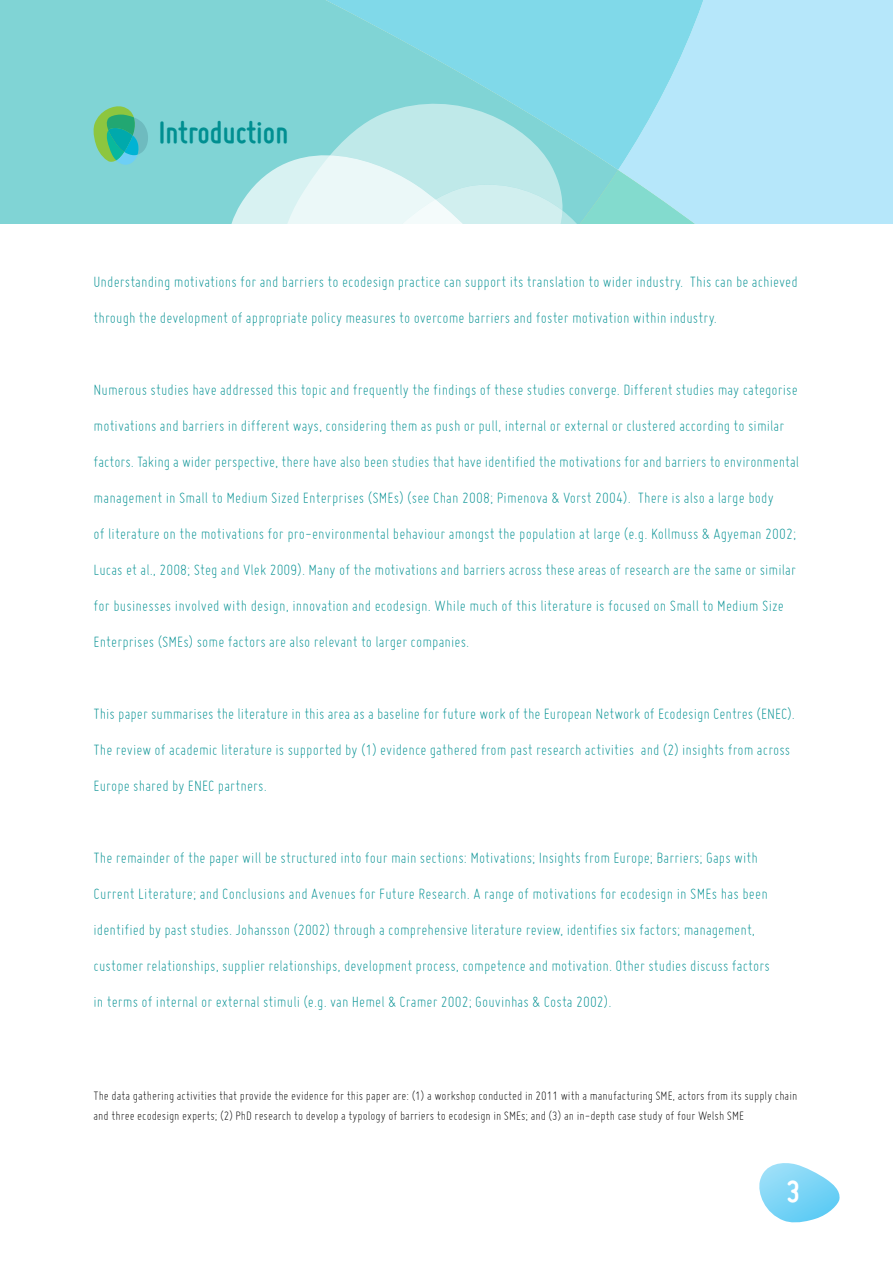
<style>
.page{position:relative;width:893px;height:1263px;background:#fff}
.page>*{position:absolute;margin:0;border:0;box-sizing:border-box;transform-origin:0 0}
.t1{font:700 33px "Miso";color:#008f91}
.t2{font:700 33px "Miso";color:#fff}
.t3{font:300 16.5px/36px "Miso";letter-spacing:.005em;color:#008f91}
.t4{font:300 13.5px/19.5px "Miso";color:#000}
</style>
<div class="page">
<svg style="left:759px;top:1163px;width:81px;height:60px"></svg>
<div style="left:737px;top:0;width:156px;height:170px;background:#b6e7fa"></div>
<div style="left:795px;top:170px;width:98px;height:53px;background:#b6e7fa"></div>
<div style="left:0;top:0;width:618px;height:223px;background:#80d4d5"></div>
<svg style="left:212px;top:11px;width:583px;height:213px;background:#9edfe7"></svg>
<svg style="left:93px;top:105px;width:58px;height:60px;background:#5cc1a0"></svg>
<h1 class="t1" style="left:159px;top:114px;width:131px">Introduction</h1>
<p class="t3" style="left:94px;top:263px;width:706px">Understanding motivations for and barriers to ecodesign practice can support its translation to wider industry. This can be achieved through the development of appropriate policy measures to overcome barriers and foster motivation within industry.</p>
<p class="t3" style="left:94px;top:371px;width:707px">Numerous studies have addressed this topic and frequently the findings of these studies converge. Different studies may categorise motivations and barriers in different ways, considering them as push or pull, internal or external or clustered according to similar factors. Taking a wider perspective, there have also been studies that have identified the motivations for and barriers to environmental management in Small to Medium Sized Enterprises (SMEs) (see Chan 2008; Pimenova &amp; Vorst 2004). There is also a large body<br>of literature on the motivations for pro-environmental behaviour amongst the population at large (e.g. Kollmuss &amp; Agyeman 2002; Lucas et al., 2008; Steg and Vlek 2009). Many of the motivations and barriers across these areas of research are the same or similar for businesses involved with design, innovation and ecodesign. While much of this literature is focused on Small to Medium Size Enterprises (SMEs) some factors are also relevant to larger companies.</p>
<p class="t3" style="left:94px;top:696px;width:703px">This paper summarises the literature in this area as a baseline for future work of the European Network of Ecodesign Centres (ENEC).<br>The review of academic literature is supported by (1) evidence gathered from past research activities and (2) insights from across<br>Europe shared by ENEC partners.</p>
<p class="t3" style="left:94px;top:840px;width:678px">The remainder of the paper will be structured into four main sections: Motivations; Insights from Europe; Barriers; Gaps with Current Literature; and Conclusions and Avenues for Future Research. A range of motivations for ecodesign in SMEs has been identified by past studies. Johansson (2002) through a comprehensive literature review, identifies six factors; management, customer relationships, supplier relationships, development process, competence and motivation. Other studies discuss factors in terms of internal or external stimuli (e.g. van Hemel &amp; Cramer 2002; Gouvinhas &amp; Costa 2002).</p>
<p class="t4" style="left:94px;top:1086px;width:705px">The data gathering activities that provide the evidence for this paper are: (1) a workshop conducted in 2011 with a manufacturing SME, actors from its supply chain and three ecodesign experts; (2) PhD research to develop a typology of barriers to ecodesign in SMEs; and (3) an in-depth case study of four Welsh SME</p>
<h1 class="t2" style="left:787px;top:1172px;width:15px">3</h1>
</div>
